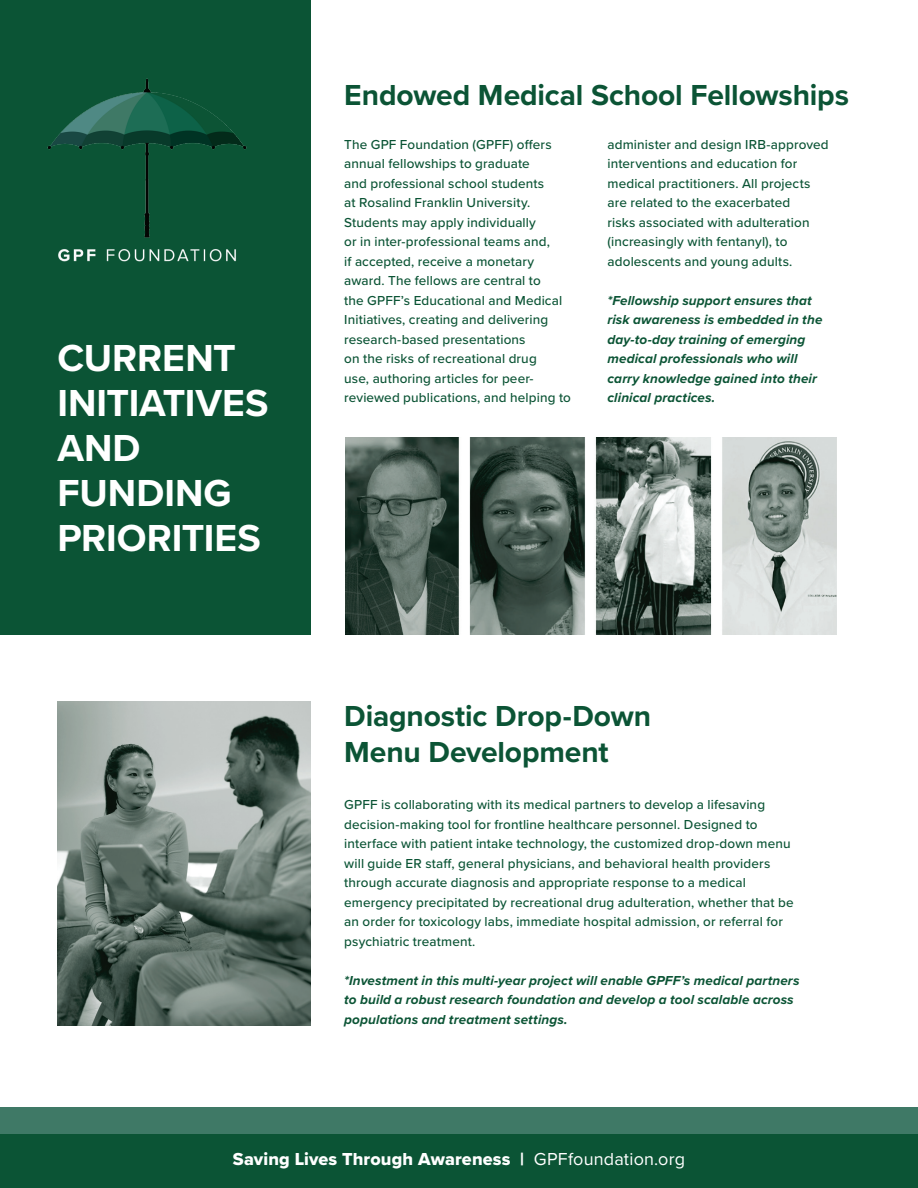
<style>
.page{position:relative;width:918px;height:1188px;background:#fff}
.page>*{position:absolute;margin:0;border:0;box-sizing:border-box;transform-origin:0 0}
.t1{font:700 39px/45px "Proxima Nova";color:#fff}
.t2{font:700 30px/36px "Proxima Nova";letter-spacing:-.005em;color:#0b5435}
.t3{font:18px "Proxima Nova Extrabld";letter-spacing:.01em;color:#fff}
.t4{font:500 13.5px/19.5px "Proxima Nova";letter-spacing:.01em;color:#0b5435}
.t5{font:italic 700 13.5px/19.5px "Proxima Nova";letter-spacing:.01em;color:#0b5435}
.s1{font-family:"Proxima Nova"}
</style>
<div class="page">
<img style="left:345px;top:437px;width:492px;height:198px">
<div style="left:0;top:0;width:310px;height:635px;background:#0b5435"></div>
<img style="left:47px;top:78px;width:200px;height:184px">
<img style="left:57px;top:702px;width:253px;height:324px">
<div style="left:0;top:1134px;width:918px;height:54px;background:#0b5435"></div>
<div style="left:0;top:1107px;width:918px;height:27px;background:#3f7966"></div>
<h1 class="t1" style="left:57px;top:334px;width:213px">CURRENT<br>INITIATIVES<br>AND<br>FUNDING<br>PRIORITIES</h1>
<h2 class="t2" style="left:344px;top:76px;width:506px">Endowed Medical School Fellowships</h2>
<p class="t4" style="left:344px;top:134px;width:228px">The GPF Foundation (GPFF) offers annual fellowships to graduate<br>and professional school students<br>at Rosalind Franklin University.<br>Students may apply individually<br>or in inter-professional teams and,<br>if accepted, receive a monetary award. The fellows are central to<br>the GPFF’s Educational and Medical Initiatives, creating and delivering research-based presentations<br>on the risks of recreational drug<br>use, authoring articles for peer&shy;reviewed publications, and helping to</p>
<p class="t4" style="left:608px;top:134px;width:223px">administer and design IRB-approved interventions and education for medical practitioners. All projects are related to the exacerbated<br>risks associated with adulteration (increasingly with fentanyl), to adolescents and young adults.</p>
<p class="t5" style="left:608px;top:290px;width:216px">*Fellowship support ensures that risk awareness is embedded in the day-to-day training of emerging medical professionals who will carry knowledge gained into their clinical practices.</p>
<h2 class="t2" style="left:344px;top:697px;width:308px">Diagnostic Drop-Down<br>Menu Development</h2>
<p class="t4" style="left:344px;top:795px;width:451px">GPFF is collaborating with its medical partners to develop a lifesaving decision-making tool for frontline healthcare personnel. Designed to interface with patient intake technology, the customized drop-down menu will guide ER staff, general physicians, and behavioral health providers through accurate diagnosis and appropriate response to a medical emergency precipitated by recreational drug adulteration, whether that be an order for toxicology labs, immediate hospital admission, or referral for psychiatric treatment.</p>
<p class="t5" style="left:344px;top:970px;width:457px">*Investment in this multi-year project will enable GPFF’s medical partners to build a robust research foundation and develop a tool scalable across populations and treatment settings.</p>
<h3 class="t3" style="left:233px;top:1146px;width:454px">Saving Lives Through Awareness | <span class="s1">GPFfoundation.org</span></h3>
</div>
